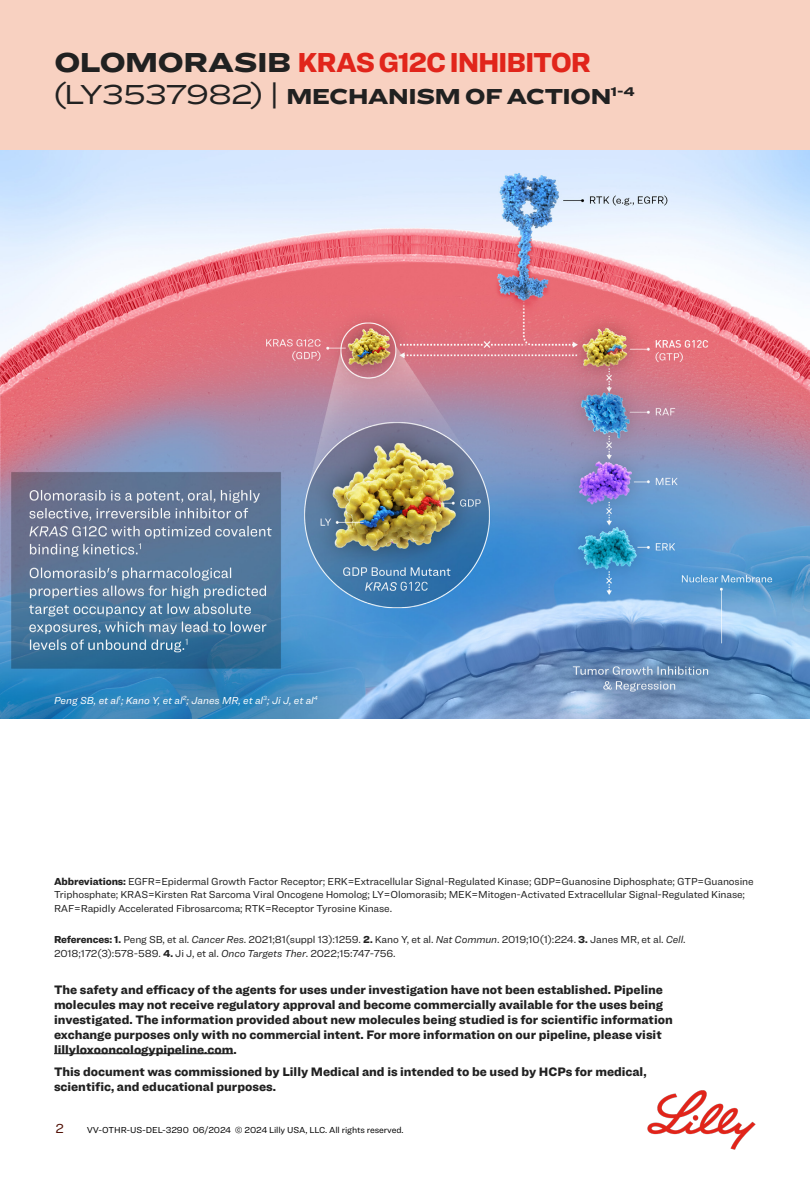
<style>
.page{position:relative;width:810px;height:1188px;background:#fff}
.page>*{position:absolute;margin:0;border:0;box-sizing:border-box;transform-origin:0 0}
.FC_Title_Thin{font:900 28.5px "Ringside";letter-spacing:-.045em;color:#e1251b}
.FC_Title_Thin-2{font:900 22.5px "Ringside Extra Wide";letter-spacing:-.045em;color:#212121}
.t1{font:13.5px "Ringside";color:#521207}
.disclaimer{font:900 12.75px/15px "Ringside";color:#212121}
.references_text{font:10.5px/13.5px "Ringside";letter-spacing:-.01em;color:#212121}
.Syneos_Default_Style{font:italic 10.5px "Ringside";color:#fff}
.t2{font:9px "Ringside";letter-spacing:-.01em;color:#000}
.s1{font-family:"Ringside Extra Wide";color:#212121}
.s2{font-weight:400;font-size:28.5px}
.s3{font-weight:900}
.s4{font-style:italic}
</style>
<div class="page">
<div style="left:0;top:0;width:810px;height:150px;background:#f8d1c1"></div>
<img style="left:0;top:150px;width:810px;height:569px">
<hr style="left:54px;top:1053px;width:179px;height:1px;background:#212121">
<img style="left:647px;top:1090px;width:109px;height:60px">
<p class="FC_Title_Thin" style="left:54px;top:41px;width:539px"><span class="s1">OLOMORASIB</span> KRAS G12C INHIBITOR</p>
<p class="FC_Title_Thin-2" style="left:54px;top:78px;width:583px"><span class="s2">(LY3537982) |</span> MECHANISM OF ACTION<sup>1-4</sup></p>
<p class="Syneos_Default_Style" style="left:54px;top:693px;width:265px">Peng SB, et al<sup>1</sup>; Kano Y, et al<sup>2</sup>; Janes MR, et al<sup>3</sup>; Ji J, et al<sup>4</sup></p>
<p class="references_text" style="left:54px;top:874px;width:701px"><span class="s3">Abbreviations:</span> EGFR=Epidermal Growth Factor Receptor; ERK=Extracellular Signal-Regulated Kinase; GDP=Guanosine Diphosphate; GTP=Guanosine<br>Triphosphate; KRAS=Kirsten Rat Sarcoma Viral Oncogene Homolog; LY=Olomorasib; MEK=Mitogen-Activated Extracellular Signal-Regulated Kinase;<br>RAF=Rapidly Accelerated Fibrosarcoma; RTK=Receptor Tyrosine Kinase.</p>
<p class="references_text" style="left:54px;top:932px;width:633px"><span class="s3">References: 1.</span> Peng SB, et al. <span class="s4">Cancer Res</span>. 2021;81(suppl 13):1259. <span class="s3">2.</span> Kano Y, et al. <span class="s4">Nat Commun</span>. 2019;10(1):224. <span class="s3">3.</span> Janes MR, et al. <span class="s4">Cell</span>.<br>2018;172(3):578-589. <span class="s3">4.</span> Ji J, et al. <span class="s4">Onco Targets Ther</span>. 2022;15:747-756.</p>
<p class="disclaimer" style="left:54px;top:981px;width:620px">The safety and efficacy of the agents for uses under investigation have not been established. Pipeline molecules may not receive regulatory approval and become commercially available for the uses being investigated. The information provided about new molecules being studied is for scientific information exchange purposes only with no commercial intent. For more information on our pipeline, please visit lillyloxooncologypipeline.com.</p>
<p class="disclaimer" style="left:54px;top:1064px;width:594px">This document was commissioned by Lilly Medical and is intended to be used by HCPs for medical, scientific, and educational purposes.</p>
<p class="t1" style="left:55px;top:1119px;width:10px">2</p>
<p class="t2" style="left:87px;top:1124px;width:318px">VV-OTHR-US-DEL-3290 06/2024 © 2024 Lilly USA, LLC. All rights reserved.</p>
</div>
